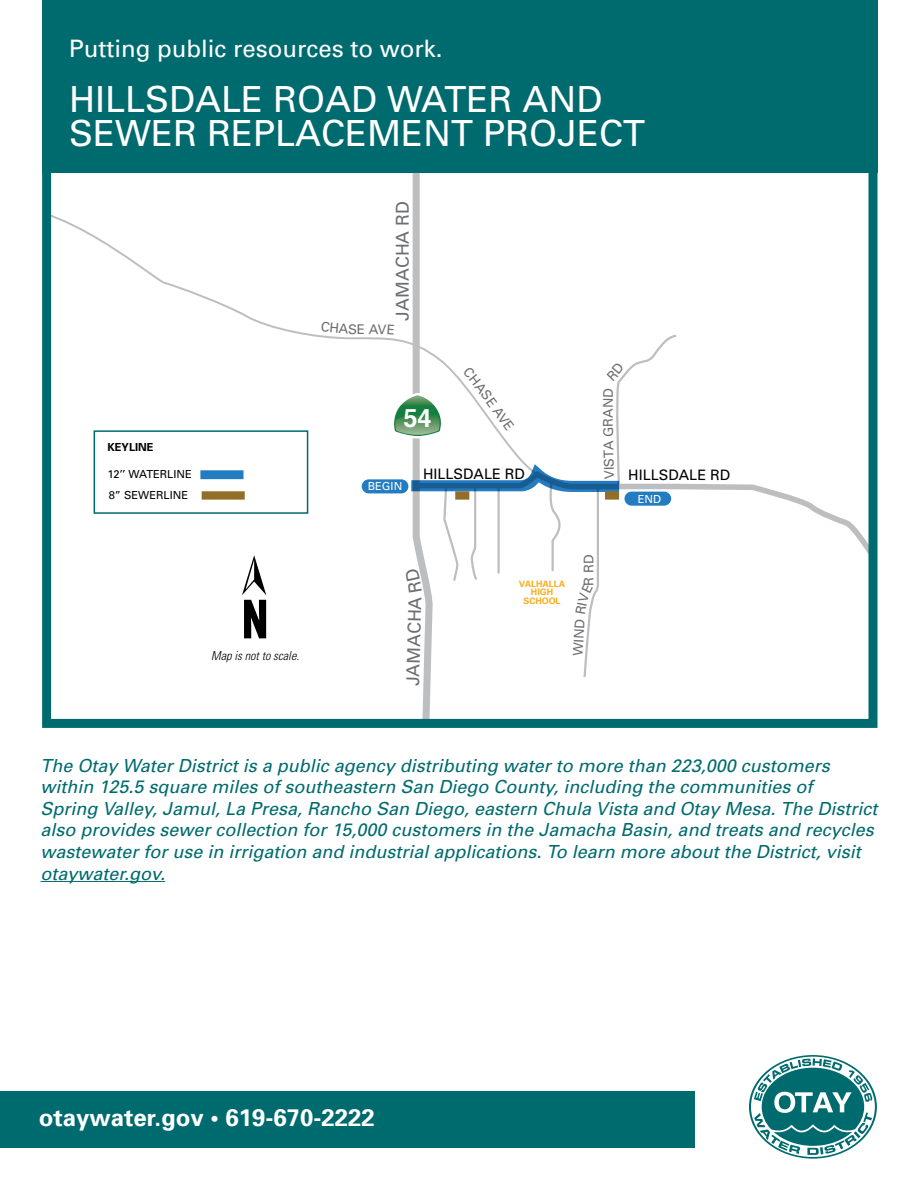
<style>
.page{position:relative;width:918px;height:1188px;background:#fff}
.page>*{position:absolute;margin:0;border:0;box-sizing:border-box;transform-origin:0 0}
.t1{font:36px/34.5px "Univers";color:#fff}
.t2{font:700 25.35px "Helvetica";color:#fff}
.t3{font:24px "Univers";color:#fff}
.t4{font:700 24px "Univers";color:#fff}
.t5{font:italic 18px/21.6px "Univers";color:#006b6e}
.t6{font:17.7px "Univers";color:#6d6e71}
.t7{font:14.4px "Univers";color:#000}
.t8{font:13.35px "Univers";color:#6d6e71}
.t9{font:italic 300 condensed 12.3px "Univers";color:#000}
.t10{font:11.1px "Univers";color:#000}
.t11{font:11.1px "Univers";color:#fff}
.t12{font:700 11.1px "Univers";color:#000}
.t13{font:700 8.85px/8.9px "Univers";color:#fbac18;text-align:center}
</style>
<div class="page">
<svg style="left:678px;top:483px;width:190px;height:70px"></svg>
<svg style="left:52px;top:215px;width:326px;height:262px"></svg>
<svg style="left:242px;top:555px;width:24px;height:83px"></svg>
<div style="left:362px;top:479px;width:46px;height:14px;background:#237cc1;border-radius:7px"></div>
<div style="left:200px;top:470px;width:44px;height:9px;background:#237cc1"></div>
<div style="left:202px;top:491px;width:43px;height:9px;background:#936e28"></div>
<div style="left:94px;top:430px;width:214px;height:84px;border:2px solid #006b6f"></div>
<div style="left:42px;top:153px;width:836px;height:575px;border:9px solid #006b6e"></div>
<div style="left:42px;top:0;width:836px;height:173px;background:#006b6e"></div>
<div style="left:0;top:1091px;width:694px;height:57px;background:#006b6e"></div>
<svg style="left:749px;top:1055px;width:128px;height:104px"></svg>
<hr style="left:40px;top:881px;width:125px;height:1px;background:#006b6e">
<svg style="left:321px;top:322px;width:35px;height:12px"></svg>
<svg style="left:378px;top:173px;width:300px;height:550px"></svg>
<h3 class="t3" style="left:69px;top:34px;width:375px">Putting public resources to work.</h3>
<h1 class="t1" style="left:69px;top:82px;width:578px">HILLSDALE ROAD WATER AND<br>SEWER REPLACEMENT PROJECT</h1>
<p class="t12" style="left:107px;top:440px;width:48px">KEYLINE</p>
<p class="t10" style="left:107px;top:468px;width:86px">12’’ WATERLINE</p>
<p class="t10" style="left:109px;top:489px;width:81px">8” SEWERLINE</p>
<p class="t9" style="left:211px;top:648px;width:89px">Map is not to scale.</p>
<p class="t8" style="left:357px;top:321px;width:23px">E A</p>
<p class="t6" style="left:392px;top:321px;width:121px;rotate:-90deg">JAMACHA RD</p>
<h2 class="t2" style="left:403px;top:398px;width:30px">54</h2>
<p class="t8" style="left:490px;top:387px;width:48px;rotate:54deg">SE AVE</p>
<p class="t8" style="left:600px;top:418px;width:11px;rotate:-90deg">A</p>
<p class="t8" style="left:601px;top:458px;width:41px;rotate:-91deg">TA GR</p>
<p class="t7" style="left:423px;top:466px;width:103px">HILLSDALE RD</p>
<p class="t7" style="left:628px;top:466px;width:70px">HILLSDAL</p>
<p class="t11" style="left:368px;top:480px;width:36px">BEGIN</p>
<p class="t6" style="left:402px;top:686px;width:91px;rotate:-88deg">JAMACHA</p>
<p class="t13" style="left:519px;top:579px;width:48px">VALHALLA<br>HIGH<br>SCHOOL</p>
<p class="t8" style="left:581px;top:586px;width:33px;rotate:-90deg">RRD</p>
<p class="t11" style="left:638px;top:492px;width:25px">END</p>
<p class="t5" style="left:40px;top:755px;width:838px">The Otay Water District is a public agency distributing water to more than 223,000 customers within 125.5 square miles of southeastern San Diego County, including the communities of<br>Spring Valley, Jamul, La Presa, Rancho San Diego, eastern Chula Vista and Otay Mesa. The District also provides sewer collection for 15,000 customers in the Jamacha Basin, and treats and recycles wastewater for use in irrigation and industrial applications. To learn more about the District, visit otaywater.gov.</p>
<h3 class="t4" style="left:39px;top:1103px;width:338px">otaywater.gov • 619-670-2222</h3>
</div>
